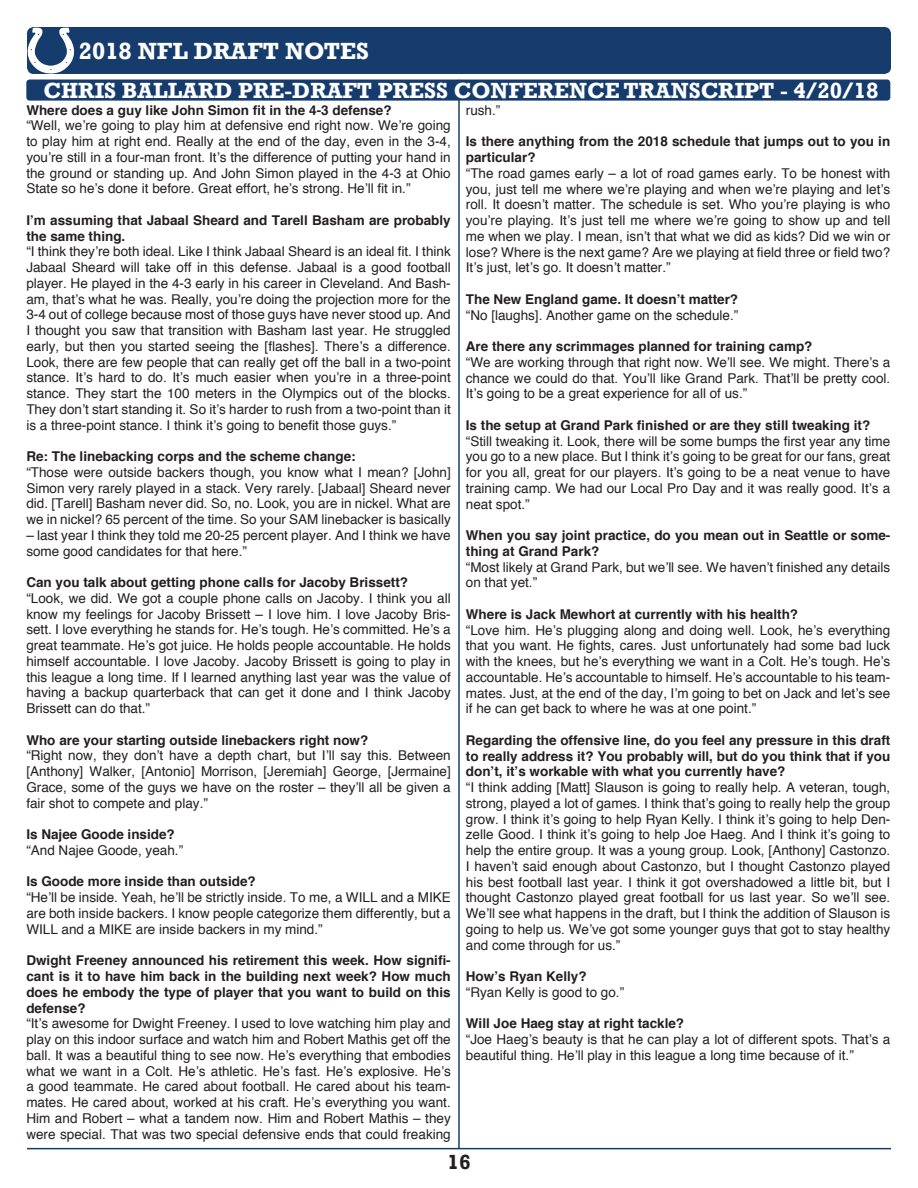
<style>
.page{position:relative;width:918px;height:1188px;background:#fff}
.page>*{position:absolute;margin:0;border:0;box-sizing:border-box;transform-origin:0 0}
.t1{font:700 24px "Rockwell";color:#fff}
.t2{font:700 22.5px "Rockwell";color:#fff}
.t3{font:700 21px "Rockwell";color:#231f20}
.t4{font:13.5px/15.8px "Helvetica";color:#231f20;text-align:justify}
.t5{font:700 13.5px/15.8px "Helvetica";color:#231f20}
</style>
<div class="page">
<hr style="left:27px;top:1148px;width:864px;height:1px;background:#163c6e">
<hr style="left:458px;top:80px;width:2px;height:1069px;background:#163c6e">
<div style="left:27px;top:27px;width:864px;height:47px;background:#163c6e;border-radius:7px"></div>
<svg style="left:28px;top:28px;width:46px;height:46px"></svg>
<div style="left:26px;top:80px;width:864px;height:21px;background:#163c6e;border-radius:3px"></div>
<h1 class="t1" style="left:79px;top:37px;width:292px">2018 NFL DRAFT NOTES</h1>
<h2 class="t2" style="left:44px;top:77px;width:836px">CHRIS BALLARD PRE-DRAFT PRESS CONFERENCE TRANSCRIPT - 4/20/18</h2>
<p class="t5" style="left:26px;top:102px;width:367px">Where does a guy like John Simon fit in the 4-3 defense?</p>
<p class="t4" style="left:26px;top:117px;width:426px">“Well, we’re going to play him at defensive end right now. We’re going to play him at right end. Really at the end of the day, even in the 3-4, you’re still in a four-man front. It’s the difference of putting your hand in the ground or standing up. And John Simon played in the 4-3 at Ohio State so he’s done it before. Great effort, he’s strong. He’ll fit in.”</p>
<p class="t5" style="left:26px;top:212px;width:426px">I’m assuming that Jabaal Sheard and Tarell Basham are probably the same thing.</p>
<p class="t4" style="left:26px;top:243px;width:426px">“I think they’re both ideal. Like I think Jabaal Sheard is an ideal fit. I think Jabaal Sheard will take off in this defense. Jabaal is a good football player. He played in the 4-3 early in his career in Cleveland. And Bash&shy;am, that’s what he was. Really, you’re doing the projection more for the 3-4 out of college because most of those guys have never stood up. And I thought you saw that transition with Basham last year. He struggled early, but then you started seeing the [flashes]. There’s a difference.<br>Look, there are few people that can really get off the ball in a two-point stance. It’s hard to do. It’s much easier when you’re in a three-point stance. They start the 100 meters in the Olympics out of the blocks.<br>They don’t start standing it. So it’s harder to rush from a two-point than it is a three-point stance. I think it’s going to benefit those guys.”</p>
<p class="t5" style="left:26px;top:448px;width:331px">Re: The linebacking corps and the scheme change:</p>
<p class="t4" style="left:26px;top:464px;width:426px">“Those were outside backers though, you know what I mean? [John] Simon very rarely played in a stack. Very rarely. [Jabaal] Sheard never did. [Tarell] Basham never did. So, no. Look, you are in nickel. What are we in nickel? 65 percent of the time. So your SAM linebacker is basically</p>
<p class="t4" style="left:26px;top:527px;width:426px">– last year I think they told me 20-25 percent player. And I think we have some good candidates for that here.”</p>
<p class="t5" style="left:26px;top:574px;width:383px">Can you talk about getting phone calls for Jacoby Brissett?</p>
<p class="t4" style="left:26px;top:590px;width:426px">“Look, we did. We got a couple phone calls on Jacoby. I think you all know my feelings for Jacoby Brissett – I love him. I love Jacoby Bris&shy;sett. I love everything he stands for. He’s tough. He’s committed. He’s a great teammate. He’s got juice. He holds people accountable. He holds himself accountable. I love Jacoby. Jacoby Brissett is going to play in this league a long time. If I learned anything last year was the value of having a backup quarterback that can get it done and I think Jacoby Brissett can do that.”</p>
<p class="t5" style="left:26px;top:732px;width:344px">Who are your starting outside linebackers right now?</p>
<p class="t4" style="left:26px;top:748px;width:426px">“Right now, they don’t have a depth chart, but I’ll say this. Between [Anthony] Walker, [Antonio] Morrison, [Jeremiah] George, [Jermaine] Grace, some of the guys we have on the roster – they’ll all be given a fair shot to compete and play.”</p>
<p class="t5" style="left:26px;top:826px;width:150px">Is Najee Goode inside?</p>
<p class="t4" style="left:26px;top:842px;width:158px">“And Najee Goode, yeah.”</p>
<p class="t5" style="left:26px;top:874px;width:231px">Is Goode more inside than outside?</p>
<p class="t4" style="left:26px;top:889px;width:426px">“He’ll be inside. Yeah, he’ll be strictly inside. To me, a WILL and a MIKE are both inside backers. I know people categorize them differently, but a WILL and a MIKE are inside backers in my mind.”</p>
<p class="t5" style="left:26px;top:952px;width:426px;text-align:justify">Dwight Freeney announced his retirement this week. How signifi&shy;cant is it to have him back in the building next week? How much does he embody the type of player that you want to build on this defense?</p>
<p class="t4" style="left:26px;top:1015px;width:426px">“It’s awesome for Dwight Freeney. I used to love watching him play and play on this indoor surface and watch him and Robert Mathis get off the ball. It was a beautiful thing to see now. He’s everything that embodies what we want in a Colt. He’s athletic. He’s fast. He’s explosive. He’s a good teammate. He cared about football. He cared about his team&shy;mates. He cared about, worked at his craft. He’s everything you want.<br>Him and Robert – what a tandem now. Him and Robert Mathis – they were special. That was two special defensive ends that could freaking</p>
<p class="t4" style="left:466px;top:102px;width:36px">rush.”</p>
<p class="t5" style="left:466px;top:133px;width:426px">Is there anything from the 2018 schedule that jumps out to you in particular?</p>
<p class="t4" style="left:466px;top:165px;width:426px">“The road games early – a lot of road games early. To be honest with you, just tell me where we’re playing and when we’re playing and let’s roll. It doesn’t matter. The schedule is set. Who you’re playing is who you’re playing. It’s just tell me where we’re going to show up and tell me when we play. I mean, isn’t that what we did as kids? Did we win or lose? Where is the next game? Are we playing at field three or field two?<br>It’s just, let’s go. It doesn’t matter.”</p>
<p class="t5" style="left:466px;top:291px;width:274px">The New England game. It doesn’t matter?</p>
<p class="t4" style="left:466px;top:307px;width:274px">“No [laughs]. Another game on the schedule.”</p>
<p class="t5" style="left:466px;top:338px;width:348px">Are there any scrimmages planned for training camp?</p>
<p class="t4" style="left:466px;top:354px;width:426px">“We are working through that right now. We’ll see. We might. There’s a chance we could do that. You’ll like Grand Park. That’ll be pretty cool.<br>It’s going to be a great experience for all of us.”</p>
<p class="t5" style="left:466px;top:417px;width:406px">Is the setup at Grand Park finished or are they still tweaking it?</p>
<p class="t4" style="left:466px;top:433px;width:426px">“Still tweaking it. Look, there will be some bumps the first year any time you go to a new place. But I think it’s going to be great for our fans, great for you all, great for our players. It’s going to be a neat venue to have training camp. We had our Local Pro Day and it was really good. It’s a neat spot.”</p>
<p class="t5" style="left:466px;top:527px;width:426px">When you say joint practice, do you mean out in Seattle or some&shy;thing at Grand Park?</p>
<p class="t4" style="left:466px;top:559px;width:426px">“Most likely at Grand Park, but we’ll see. We haven’t finished any details on that yet.”</p>
<p class="t5" style="left:466px;top:606px;width:334px">Where is Jack Mewhort at currently with his health?</p>
<p class="t4" style="left:466px;top:622px;width:426px">“Love him. He’s plugging along and doing well. Look, he’s everything that you want. He fights, cares. Just unfortunately had some bad luck with the knees, but he’s everything we want in a Colt. He’s tough. He’s accountable. He’s accountable to himself. He’s accountable to his team&shy;mates. Just, at the end of the day, I’m going to bet on Jack and let’s see if he can get back to where he was at one point.”</p>
<p class="t5" style="left:466px;top:732px;width:426px;text-align:justify">Regarding the offensive line, do you feel any pressure in this draft to really address it? You probably will, but do you think that if you don’t, it’s workable with what you currently have?</p>
<p class="t4" style="left:466px;top:779px;width:426px">“I think adding [Matt] Slauson is going to really help. A veteran, tough, strong, played a lot of games. I think that’s going to really help the group grow. I think it’s going to help Ryan Kelly. I think it’s going to help Den&shy;zelle Good. I think it’s going to help Joe Haeg. And I think it’s going to help the entire group. It was a young group. Look, [Anthony] Castonzo.<br>I haven’t said enough about Castonzo, but I thought Castonzo played his best football last year. I think it got overshadowed a little bit, but I thought Castonzo played great football for us last year. So we’ll see.<br>We’ll see what happens in the draft, but I think the addition of Slauson is going to help us. We’ve got some younger guys that got to stay healthy and come through for us.”</p>
<p class="t5" style="left:466px;top:968px;width:122px">How’s Ryan Kelly?</p>
<p class="t4" style="left:466px;top:984px;width:160px">“Ryan Kelly is good to go.”</p>
<p class="t5" style="left:466px;top:1015px;width:220px">Will Joe Haeg stay at right tackle?</p>
<p class="t4" style="left:466px;top:1031px;width:426px">“Joe Haeg’s beauty is that he can play a lot of different spots. That’s a beautiful thing. He’ll play in this league a long time because of it.”</p>
<h3 class="t3" style="left:447px;top:1149px;width:25px">16</h3>
</div>
